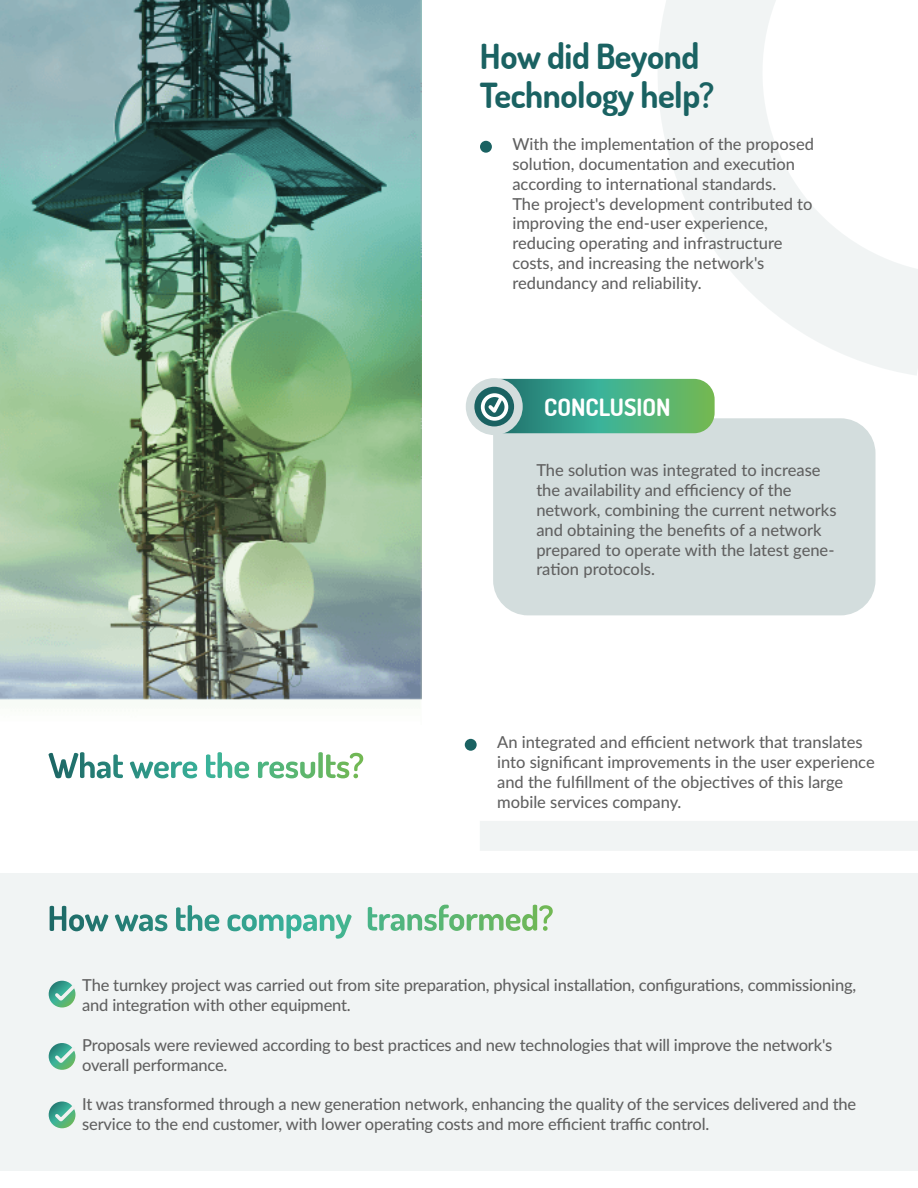
<style>
.page{position:relative;width:918px;height:1188px;background:#fff}
.page>*{position:absolute;margin:0;border:0;box-sizing:border-box;transform-origin:0 0}
.t1{font:200 34.5px/39px "Dosis";letter-spacing:-.01em;color:#1a6262}
.t2{font:200 23.85px "Dosis";color:#fff}
.t3{font:500 16.5px/19.8px "Lato";letter-spacing:-.005em;color:#606060}
</style>
<div class="page">
<div style="left:493px;top:418px;width:383px;height:197px;background:#d3dddd"></div>
<div style="left:0;top:873px;width:918px;height:297px;background:#f1f4f4"></div>
<svg style="left:658px;top:0;width:260px;height:375px"></svg>
<img style="left:0;top:0;width:421px;height:700px">
<div style="left:480px;top:821px;width:438px;height:30px;background:#f1f4f4"></div>
<div style="left:466px;top:378px;width:57px;height:57px;background:#d3dddd;border-radius:50%"></div>
<svg style="left:474px;top:387px;width:40px;height:39px"></svg>
<svg style="left:480px;top:379px;width:235px;height:54px;background:#55ab87"></svg>
<div style="left:465px;top:739px;width:12px;height:12px;background:#1a6262;border-radius:50%"></div>
<svg style="left:49px;top:752px;width:74px;height:26px"></svg>
<svg style="left:130px;top:762px;width:67px;height:16px"></svg>
<svg style="left:206px;top:752px;width:43px;height:26px"></svg>
<svg style="left:258px;top:752px;width:105px;height:26px"></svg>
<svg style="left:49px;top:981px;width:26px;height:27px"></svg>
<svg style="left:52px;top:981px;width:24px;height:23px"></svg>
<svg style="left:49px;top:1043px;width:26px;height:27px"></svg>
<svg style="left:52px;top:1044px;width:24px;height:22px"></svg>
<svg style="left:49px;top:1102px;width:26px;height:26px"></svg>
<svg style="left:52px;top:1102px;width:24px;height:23px"></svg>
<svg style="left:50px;top:906px;width:58px;height:25px"></svg>
<svg style="left:115px;top:914px;width:52px;height:17px"></svg>
<svg style="left:176px;top:905px;width:43px;height:26px"></svg>
<svg style="left:227px;top:914px;width:125px;height:25px"></svg>
<svg style="left:368px;top:905px;width:185px;height:26px"></svg>
<div style="left:480px;top:141px;width:12px;height:12px;background:#1a6262;border-radius:50%"></div>
<h1 class="t1" style="left:480px;top:35px;width:236px">How did Beyond<br>Technology help?</h1>
<p class="t3" style="left:512px;top:134px;width:303px">With the implementation of the proposed solution, documentation and execution according to international standards.<br>The project's development contributed to improving the end-user experience, reducing operating and infrastructure costs, and increasing the network's redundancy and reliability.</p>
<h2 class="t2" style="left:544px;top:391px;width:128px">CONCLUSION</h2>
<p class="t3" style="left:536px;top:460px;width:302px">The solution was integrated to increase the availability and efficiency of the network, combining the current networks and obtaining the benefits of a network prepared to operate with the latest gene&shy;ration protocols.</p>
<p class="t3" style="left:497px;top:732px;width:379px">An integrated and efficient network that translates into significant improvements in the user experience and the fulfillment of the objectives of this large mobile services company.</p>
<p class="t3" style="left:82px;top:975px;width:776px">The turnkey project was carried out from site preparation, physical installation, configurations, commissioning, and integration with other equipment.</p>
<p class="t3" style="left:82px;top:1034px;width:752px">Proposals were reviewed according to best practices and new technologies that will improve the network's overall performance.</p>
<p class="t3" style="left:82px;top:1094px;width:776px">It was transformed through a new generation network, enhancing the quality of the services delivered and the service to the end customer, with lower operating costs and more efficient traffic control.</p>
</div>
